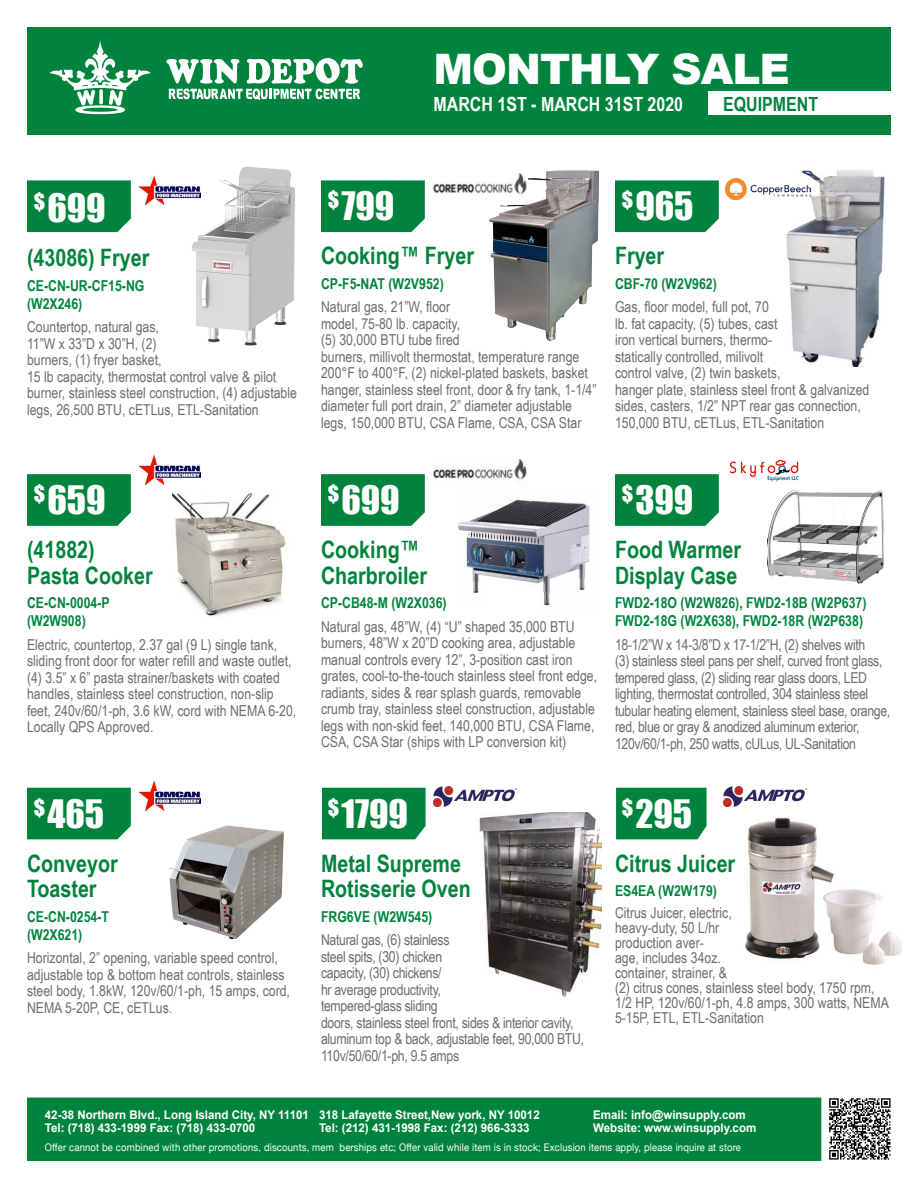
<style>
.page{position:relative;width:918px;height:1188px;background:#fff}
.page>*{position:absolute;margin:0;border:0;box-sizing:border-box;transform-origin:0 0}
.t1{font:900 42px "Arial";letter-spacing:-.025em;color:#fff}
.t2{font:36px "Impact";color:#fff}
.heading1{font:700 24px/25.5px "Arial Narrow";color:#00843d}
.t3{font:700 19.5px "Arial Narrow";color:#fff}
.t4{font:700 19.5px "Arial Narrow";color:#00843d}
.item{font:15px/16.5px "Arial Narrow";color:#6c6d70}
.body{font:15px/16.5px "Arial Narrow";letter-spacing:-.02em;color:#6c6d70}
.body-2{font:15px/16.5px "Arial Narrow";color:#6c6d70}
.item-2{font:700 15px/18px "Arial Narrow";color:#00843d}
.heading1-2{font:700 15px "Arial Narrow";color:#00843d}
.t5{font:700 12px/13.5px "Arial";color:#fff;scale:.96 1}
.t6{font:10.5px "Helvetica Neue";letter-spacing:.02em;color:#fff;scale:.9 1}
</style>
<div class="page">
<div style="left:27px;top:1098px;width:794px;height:63px;background:#00843d"></div>
<div style="left:27px;top:1154px;width:621px;height:7px;background:#00843d"></div>
<div style="left:27px;top:27px;width:864px;height:108px;background:#00843d"></div>
<div style="left:690px;top:89px;width:201px;height:41px;background:#00843d"></div>
<svg style="left:27px;top:40px;width:621px;height:95px;background:#188f4f"></svg>
<svg style="left:829px;top:1098px;width:62px;height:62px"></svg>
<div style="left:708px;top:91px;width:210px;height:24px;background:#fff"></div>
<div style="left:27px;top:180px;width:104px;height:52px;background:#00843d"></div>
<div style="left:616px;top:788px;width:91px;height:51px;background:#00843d"></div>
<div style="left:321px;top:474px;width:104px;height:52px;background:#00843d"></div>
<div style="left:321px;top:180px;width:104px;height:52px;background:#00843d"></div>
<div style="left:615px;top:180px;width:104px;height:52px;background:#00843d"></div>
<div style="left:27px;top:474px;width:104px;height:52px;background:#00843d"></div>
<div style="left:27px;top:788px;width:104px;height:51px;background:#00843d"></div>
<div style="left:615px;top:474px;width:104px;height:52px;background:#00843d"></div>
<div style="left:322px;top:788px;width:104px;height:51px;background:#00843d"></div>
<img style="left:191px;top:166px;width:104px;height:180px">
<img style="left:745px;top:817px;width:157px;height:148px">
<img style="left:786px;top:170px;width:99px;height:196px">
<img style="left:458px;top:499px;width:132px;height:107px">
<img style="left:489px;top:171px;width:110px;height:170px">
<img style="left:172px;top:493px;width:114px;height:124px">
<img style="left:433px;top:173px;width:95px;height:27px">
<img style="left:433px;top:459px;width:94px;height:21px">
<img style="left:139px;top:175px;width:61px;height:31px">
<img style="left:139px;top:455px;width:61px;height:30px">
<img style="left:139px;top:781px;width:61px;height:31px">
<img style="left:729px;top:459px;width:69px;height:22px">
<img style="left:169px;top:825px;width:115px;height:115px">
<img style="left:479px;top:812px;width:123px;height:185px">
<img style="left:768px;top:490px;width:115px;height:94px">
<img style="left:433px;top:787px;width:84px;height:20px">
<img style="left:723px;top:787px;width:84px;height:20px">
<img style="left:725px;top:178px;width:86px;height:22px">
<h1 class="t1" style="left:434px;top:38px;width:358px">MONTHLY SALE</h1>
<h3 class="t3" style="left:434px;top:89px;width:251px">MARCH 1ST - MARCH 31ST 2020</h3>
<h3 class="t4" style="left:723px;top:89px;width:97px">EQUIPMENT</h3>
<p class="t2" style="left:34px;top:179px;width:74px"><sup>$</sup>699</p>
<p class="heading1" style="left:27px;top:244px;width:124px">(43086) Fryer</p>
<p class="item-2" style="left:27px;top:276px;width:119px">CE-CN-UR-CF15-NG (W2X246)</p>
<p class="body-2" style="left:27px;top:318px;width:272px">Countertop, natural gas,<br>11”W x 33”D x 30”H, (2)<br>burners, (1) fryer basket,<br>15 lb capacity, thermostat control valve &amp; pilot burner, stainless steel construction, (4) adjustable legs, 26,500 BTU, cETLus, ETL-Sanitation</p>
<p class="t2" style="left:34px;top:472px;width:73px"><sup>$</sup>659</p>
<p class="heading1" style="left:27px;top:536px;width:127px">(41882)<br>Pasta Cooker</p>
<p class="item-2" style="left:27px;top:593px;width:84px">CE-CN-0004-P (W2W908)</p>
<p class="item" style="left:27px;top:636px;width:271px">Electric, countertop, 2.37 gal (9 L) single tank, sliding front door for water refill and waste outlet, (4) 3.5” x 6” pasta strainer/baskets with coated handles, stainless steel construction, non-slip feet, 240v/60/1-ph, 3.6 kW, cord with NEMA 6-20, Locally QPS Approved.</p>
<p class="t2" style="left:34px;top:786px;width:72px"><sup>$</sup>465</p>
<p class="heading1" style="left:27px;top:849px;width:92px">Conveyor<br>Toaster</p>
<p class="item-2" style="left:27px;top:907px;width:84px">CE-CN-0254-T (W2X621)</p>
<p class="body-2" style="left:27px;top:949px;width:265px">Horizontal, 2” opening, variable speed control, adjustable top &amp; bottom heat controls, stainless steel body, 1.8kW, 120v/60/1-ph, 15 amps, cord, NEMA 5-20P, CE, cETLus.</p>
<p class="t2" style="left:328px;top:178px;width:68px"><sup>$</sup>799</p>
<p class="heading1" style="left:321px;top:242px;width:155px">Cooking™ Fryer</p>
<p class="item-2" style="left:321px;top:274px;width:124px">CP-F5-NAT (W2V952)</p>
<p class="item" style="left:321px;top:298px;width:277px">Natural gas, 21”W, floor<br>model, 75-80 lb. capacity,<br>(5) 30,000 BTU tube fired<br>burners, millivolt thermostat, temperature range 200°F to 400°F, (2) nickel-plated baskets, basket hanger, stainless steel front, door &amp; fry tank, 1-1/4” diameter full port drain, 2” diameter adjustable legs, 150,000 BTU, CSA Flame, CSA, CSA Star</p>
<p class="t2" style="left:622px;top:178px;width:73px"><sup>$</sup>965</p>
<p class="heading1" style="left:615px;top:242px;width:51px">Fryer</p>
<p class="item-2" style="left:615px;top:274px;width:103px">CBF-70 (W2V962)</p>
<p class="item" style="left:615px;top:298px;width:256px">Gas, floor model, full pot, 70<br>lb. fat capacity, (5) tubes, cast<br>iron vertical burners, thermo-<br>statically controlled, milivolt<br>control valve, (2) twin baskets,<br>hanger plate, stainless steel front &amp; galvanized sides, casters, 1/2” NPT rear gas connection, 150,000 BTU, cETLus, ETL-Sanitation</p>
<p class="t2" style="left:328px;top:472px;width:74px"><sup>$</sup>699</p>
<p class="heading1" style="left:321px;top:536px;width:108px">Cooking™<br>Charbroiler</p>
<p class="item-2" style="left:321px;top:593px;width:127px">CP-CB48-M (W2X036)</p>
<p class="item" style="left:321px;top:618px;width:278px">Natural gas, 48”W, (4) “U” shaped 35,000 BTU burners, 48”W x 20”D cooking area, adjustable manual controls every 12”, 3-position cast iron grates, cool-to-the-touch stainless steel front edge, radiants, sides &amp; rear splash guards, removable crumb tray, stainless steel construction, adjustable legs with non-skid feet, 140,000 BTU, CSA Flame, CSA, CSA Star (ships with LP conversion kit)</p>
<p class="t2" style="left:328px;top:786px;width:82px"><sup>$</sup>1799</p>
<p class="heading1" style="left:321px;top:849px;width:151px">Metal Supreme<br>Rotisserie Oven</p>
<p class="heading1-2" style="left:321px;top:905px;width:113px">FRG6VE (W2W545)</p>
<p class="body" style="left:321px;top:931px;width:265px">Natural gas, (6) stainless<br>steel spits, (30) chicken<br>capacity, (30) chickens/<br>hr average productivity,<br>tempered-glass sliding<br>doors, stainless steel front, sides &amp; interior cavity, aluminum top &amp; back, adjustable feet, 90,000 BTU,<br>110v/50/60/1-ph, 9.5 amps</p>
<p class="t2" style="left:622px;top:472px;width:73px"><sup>$</sup>399</p>
<p class="heading1" style="left:615px;top:536px;width:128px">Food Warmer<br>Display Case</p>
<p class="item-2" style="left:615px;top:593px;width:253px">FWD2-18O (W2W826), FWD2-18B (W2P637)<br>FWD2-18G (W2X638), FWD2-18R (W2P638)</p>
<p class="body" style="left:615px;top:636px;width:277px">18-1/2”W x 14-3/8”D x 17-1/2”H, (2) shelves with<br>(3) stainless steel pans per shelf, curved front glass, tempered glass, (2) sliding rear glass doors, LED lighting, thermostat controlled, 304 stainless steel tubular heating element, stainless steel base, orange, red, blue or gray &amp; anodized aluminum exterior, 120v/60/1-ph, 250 watts, cULus, UL-Sanitation</p>
<p class="t2" style="left:622px;top:786px;width:72px"><sup>$</sup>295</p>
<p class="heading1" style="left:615px;top:849px;width:122px">Citrus Juicer</p>
<p class="item-2" style="left:615px;top:881px;width:104px">ES4EA (W2W179)</p>
<p class="item" style="left:615px;top:905px;width:275px;line-height:15px">Citrus Juicer, electric,<br>heavy-duty, 50 L/hr<br>production aver-<br>age, includes 34oz.<br>container, strainer, &amp;<br>(2) citrus cones, stainless steel body, 1750 rpm,<br>1/2 HP, 120v/60/1-ph, 4.8 amps, 300 watts, NEMA<br>5-15P, ETL, ETL-Sanitation</p>
<p class="t5" style="left:45px;top:1108px;width:276px">42-38 Northern Blvd., Long Island City, NY 11101<br>Tel: (718) 433-1999 Fax: (718) 433-0700</p>
<p class="t5" style="left:319px;top:1108px;width:231px">318 Lafayette Street,New york, NY 10012<br>Tel: (212) 431-1998 Fax: (212) 966-3333</p>
<p class="t5" style="left:593px;top:1108px;width:171px">Email: info@winsupply.com<br>Website: www.winsupply.com</p>
<p class="t6" style="left:45px;top:1140px;width:775px">Offer cannot be combined with other promotions, discounts, mem berships etc; Offer valid while item is in stock; Exclusion items apply, please inquire at store</p>
</div>
